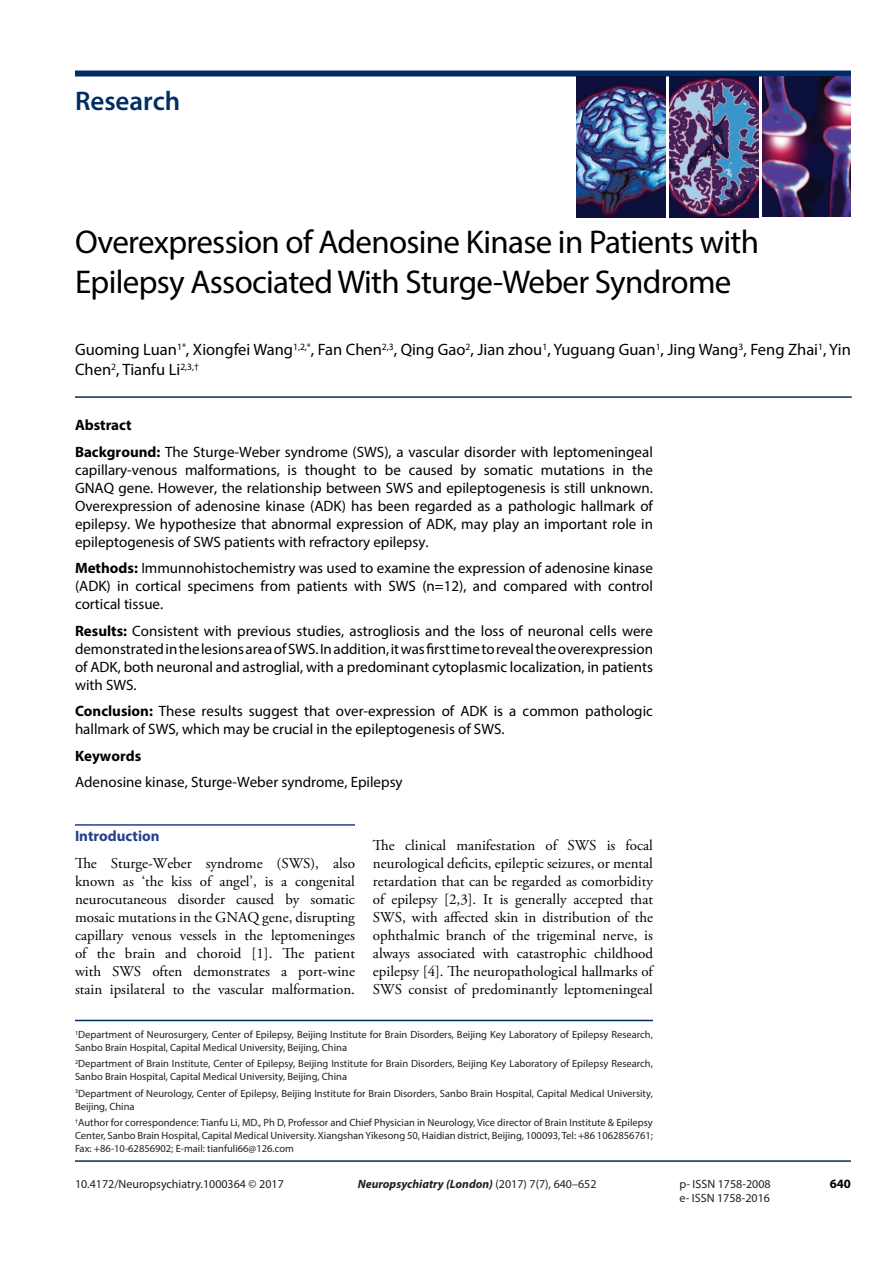
<style>
.page{position:relative;width:893px;height:1263px;background:#fff}
.page>*{position:absolute;margin:0;border:0;box-sizing:border-box;transform-origin:0 0}
.t1{font:33px/39.6px "Myriad Pro";letter-spacing:-.02em;color:#000}
.t2{font:600 27px "Myriad Pro";color:#002d62}
.t3{font:16.5px/19.8px "Myriad Pro";color:#000}
.t4{font:15px/18px "Myriad Pro";color:#000;text-align:justify}
.t5{font:15px/18px "Adobe Garamond Pro";color:#000;text-align:justify}
.t6{font:700 15px "Myriad Pro";color:#25408f}
.t7{font:700 15px "Myriad Pro";color:#000}
.t8{font:700 12.75px "Myriad Pro";color:#000}
.t9{font:12px/14.4px "Myriad Pro";color:#231f20}
.t10{font:italic 700 12px "Myriad Pro";color:#231f20}
.t11{font:10.5px/12.6px "Myriad Pro";color:#231f20}
.s1{font-weight:700}
.s2{font-weight:400;font-style:normal}
</style>
<div class="page">
<div style="left:75px;top:71px;width:776px;height:6px;background:#002d62"></div>
<img style="left:576px;top:77px;width:89px;height:141px">
<img style="left:669px;top:77px;width:89px;height:140px">
<img style="left:763px;top:77px;width:88px;height:140px">
<hr style="left:75px;top:1160px;width:776px;height:2px;background:#002d62">
<hr style="left:75px;top:1020px;width:578px;height:1px;background:#002d62">
<hr style="left:75px;top:396px;width:777px;height:2px;background:#002d62">
<hr style="left:75px;top:824px;width:280px;height:2px;background:#25408f">
<h2 class="t2" style="left:75px;top:84px;width:107px">Research</h2>
<h1 class="t1" style="left:75px;top:222px;width:686px">Overexpression of Adenosine Kinase in Patients with<br>Epilepsy Associated With Sturge-Weber Syndrome</h1>
<p class="t3" style="left:75px;top:340px;width:777px">Guoming Luan<sup>1*</sup>, Xiongfei Wang<sup>1,2,*</sup>, Fan Chen<sup>2,3</sup>, Qing Gao<sup>2</sup>, Jian zhou<sup>1</sup>, Yuguang Guan<sup>1</sup>, Jing Wang<sup>3</sup>, Feng Zhai<sup>1</sup>, Yin<br>Chen<sup>2</sup>, Tianfu Li<sup>2,3,†</sup></p>
<p class="t4" style="left:75px;top:412px;width:579px;line-height:26.5px"><span class="s1">Abstract<br>Background:</span> The Sturge-Weber syndrome (SWS), a vascular disorder with leptomeningeal</p>
<p class="t4" style="left:75px;top:461px;width:579px">capillary-venous malformations, is thought to be caused by somatic mutations in the GNAQ gene. However, the relationship between SWS and epileptogenesis is still unknown.<br>Overexpression of adenosine kinase (ADK) has been regarded as a pathologic hallmark of epilepsy. We hypothesize that abnormal expression of ADK, may play an important role in epileptogenesis of SWS patients with refractory epilepsy.</p>
<p class="t4" style="left:75px;top:559px;width:579px"><span class="s1">Methods:</span> Immunnohistochemistry was used to examine the expression of adenosine kinase (ADK) in cortical specimens from patients with SWS (n=12), and compared with control cortical tissue.</p>
<p class="t4" style="left:75px;top:622px;width:579px"><span class="s1">Results:</span> Consistent with previous studies, astrogliosis and the loss of neuronal cells were demonstrated in the lesions area of SWS. In addition, it was first time to reveal the overexpression of ADK, both neuronal and astroglial, with a predominant cytoplasmic localization, in patients with SWS.</p>
<p class="t4" style="left:75px;top:702px;width:579px"><span class="s1">Conclusion:</span> These results suggest that over-expression of ADK is a common pathologic hallmark of SWS, which may be crucial in the epileptogenesis of SWS.</p>
<p class="t7" style="left:75px;top:746px;width:68px">Keywords</p>
<p class="t4" style="left:75px;top:773px;width:329px">Adenosine kinase, Sturge-Weber syndrome, Epilepsy</p>
<p class="t6" style="left:75px;top:826px;width:86px">Introduction</p>
<p class="t5" style="left:75px;top:854px;width:281px">The Sturge-Weber syndrome (SWS), also known as ‘the kiss of angel’, is a congenital neurocutaneous disorder caused by somatic mosaic mutations in the GNAQ gene, disrupting capillary venous vessels in the leptomeninges of the brain and choroid [1]. The patient with SWS often demonstrates a port-wine stain ipsilateral to the vascular malformation.</p>
<p class="t5" style="left:373px;top:837px;width:281px">The clinical manifestation of SWS is focal neurological deficits, epileptic seizures, or mental retardation that can be regarded as comorbidity of epilepsy [2,3]. It is generally accepted that SWS, with affected skin in distribution of the ophthalmic branch of the trigeminal nerve, is always associated with catastrophic childhood epilepsy [4]. The neuropathological hallmarks of SWS consist of predominantly leptomeningeal</p>
<p class="t11" style="left:75px;top:1028px;width:579px"><sup>1</sup>Department of Neurosurgery, Center of Epilepsy, Beijing Institute for Brain Disorders, Beijing Key Laboratory of Epilepsy Research,<br>Sanbo Brain Hospital, Capital Medical University, Beijing, China</p>
<p class="t11" style="left:75px;top:1057px;width:579px"><sup>2</sup>Department of Brain Institute, Center of Epilepsy, Beijing Institute for Brain Disorders, Beijing Key Laboratory of Epilepsy Research,<br>Sanbo Brain Hospital, Capital Medical University, Beijing, China</p>
<p class="t11" style="left:75px;top:1087px;width:579px"><sup>3</sup>Department of Neurology, Center of Epilepsy, Beijing Institute for Brain Disorders, Sanbo Brain Hospital, Capital Medical University,<br>Beijing, China</p>
<p class="t11" style="left:75px;top:1116px;width:579px;text-align:justify"><sup>†</sup>Author for correspondence: Tianfu Li, MD., Ph D, Professor and Chief Physician in Neurology, Vice director of Brain Institute &amp; Epilepsy Center, Sanbo Brain Hospital, Capital Medical University. Xiangshan Yikesong 50, Haidian district, Beijing, 100093, Tel: +86 1062856761; Fax: +86-10-62856902; E-mail: tianfuli66@126.com</p>
<p class="t9" style="left:75px;top:1176px;width:210px">10.4172/Neuropsychiatry.1000364 © 2017</p>
<p class="t9" style="left:679px;top:1176px;width:93px">p- ISSN 1758-2008 e- ISSN 1758-2016</p>
<p class="t10" style="left:358px;top:1176px;width:240px">Neuropsychiatry (London) <span class="s2">(2017) 7(7), 640–652</span></p>
<p class="t8" style="left:830px;top:1176px;width:23px">640</p>
</div>
